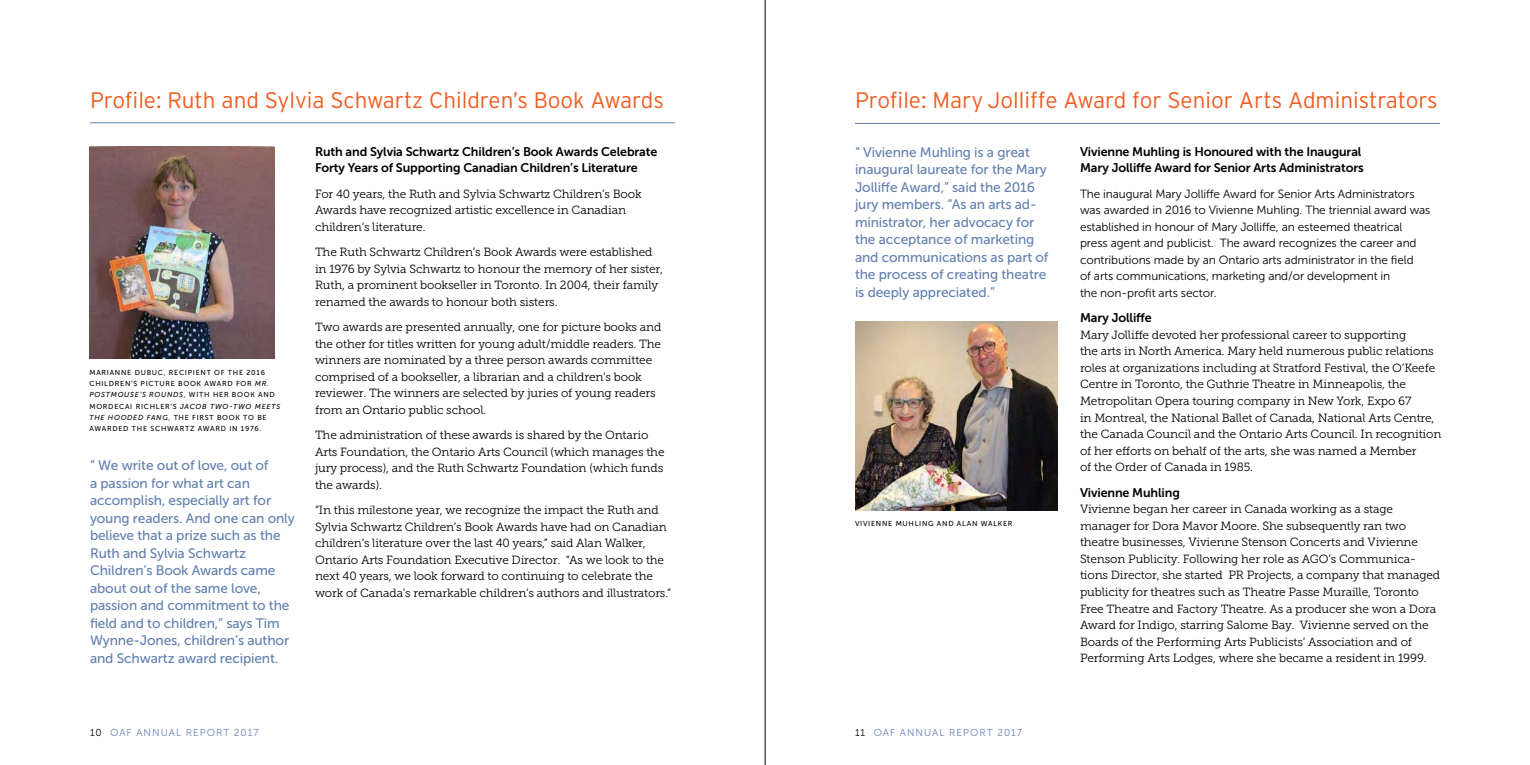
<style>
.page{position:relative;width:1530px;height:765px;background:#fff}
.page>*{position:absolute;margin:0;border:0;box-sizing:border-box;transform-origin:0 0}
.t1{font:300 22.5px "Interstate";color:#f15d22}
.t2{font:13.75px/17.5px "Museo Sans 500";letter-spacing:-.01em;color:#6481b0}
.t3{font:12.5px/16.5px "Museo Sans 700";letter-spacing:-.01em;color:#000}
.t4{font:11.88px/16.6px "Museo Slab 300";letter-spacing:-.01em;color:#000}
.t5{font:11.88px/16.6px "Museo Sans 300";letter-spacing:-.01em;color:#000}
.t6{font:10px "Museo Sans 300";letter-spacing:.1em;color:#6481b0}
.t7{font:7.25px/11.2px "Museo Sans 500";letter-spacing:.1em;color:#000}
.s1{font-style:italic}
.s2{color:#000}
</style>
<div class="page">
<hr style="left:855px;top:123px;width:585px;height:1px;background:#6481b0">
<img style="left:855px;top:321px;width:203px;height:190px">
<hr style="left:765px;top:0;width:1px;height:765px;background:#000">
<hr style="left:90px;top:122px;width:585px;height:1px;background:#6481b0">
<img style="left:89px;top:147px;width:185px;height:211px">
<h1 class="t1" style="left:90px;top:88px;width:575px">Profile: Ruth and Sylvia Schwartz Children’s Book Awards</h1>
<p class="t7" style="left:89px;top:367px;width:192px">MARIANNE DUBUC, RECIPIENT OF THE 2016<br>CHILDREN’S PICTURE BOOK AWARD FOR <span class="s1">MR.<br>POSTMOUSE’S ROUNDS</span>, WITH HER BOOK AND MORDECAI RICHLER’S <span class="s1">JACOB TWO-TWO MEETS THE HOODED FANG</span>, THE FIRST BOOK TO BE AWARDED THE SCHWARTZ AWARD IN 1976.</p>
<p class="t2" style="left:90px;top:457px;width:206px">“ We write out of love, out of<br>a passion for what art can accomplish, especially art for young readers. And one can only believe that a prize such as the<br>Ruth and Sylvia Schwartz<br>Children’s Book Awards came about out of the same love, passion and commitment to the field and to children,” says Tim<br>Wynne-Jones, children’s author and Schwartz award recipient.</p>
<p class="t3" style="left:315px;top:143px;width:344px">Ruth and Sylvia Schwartz Children’s Book Awards Celebrate<br>Forty Years of Supporting Canadian Children’s Literature</p>
<p class="t4" style="left:315px;top:185px;width:328px">For 40 years, the Ruth and Sylvia Schwartz Children’s Book<br>Awards have recognized artistic excellence in Canadian children’s literature.</p>
<p class="t4" style="left:315px;top:244px;width:350px">The Ruth Schwartz Children’s Book Awards were established in 1976 by Sylvia Schwartz to honour the memory of her sister, Ruth, a prominent bookseller in Toronto. In 2004, their family renamed the awards to honour both sisters.</p>
<p class="t4" style="left:315px;top:319px;width:348px">Two awards are presented annually, one for picture books and the other for titles written for young adult/middle readers. The winners are nominated by a three person awards committee comprised of a bookseller, a librarian and a children’s book reviewer. The winners are selected by juries of young readers from an Ontario public school.</p>
<p class="t4" style="left:315px;top:427px;width:351px">The administration of these awards is shared by the Ontario Arts Foundation, the Ontario Arts Council (which manages the jury process), and the Ruth Schwartz Foundation (which funds the awards).</p>
<p class="t4" style="left:315px;top:502px;width:358px">“In this milestone year, we recognize the impact the Ruth and Sylvia Schwartz Children’s Book Awards have had on Canadian children’s literature over the last 40 years,” said Alan Walker, Ontario Arts Foundation Executive Director. “As we look to the next 40 years, we look forward to continuing to celebrate the work of Canada’s remarkable children’s authors and illustrators.”</p>
<p class="t6" style="left:90px;top:727px;width:170px"><span class="s2">10</span> OAF ANNUAL REPORT 2017</p>
<h1 class="t1" style="left:855px;top:88px;width:584px">Profile: Mary Jolliffe Award for Senior Arts Administrators</h1>
<p class="t2" style="left:855px;top:143px;width:195px">“ Vivienne Muhling is a great inaugural laureate for the Mary<br>Jolliffe Award,” said the 2016 jury members. “As an arts ad&shy;ministrator, her advocacy for the acceptance of marketing and communications as part of the process of creating theatre is deeply appreciated.”</p>
<p class="t7" style="left:855px;top:518px;width:159px">VIVIENNE MUHLING AND ALAN WALKER</p>
<p class="t6" style="left:855px;top:727px;width:169px"><span class="s2">11</span> OAF ANNUAL REPORT 2017</p>
<p class="t3" style="left:1080px;top:143px;width:285px">Vivienne Muhling is Honoured with the Inaugural<br>Mary Jolliffe Award for Senior Arts Administrators</p>
<p class="t5" style="left:1080px;top:185px;width:352px">The inaugural Mary Jolliffe Award for Senior Arts Administrators was awarded in 2016 to Vivienne Muhling. The triennial award was established in honour of Mary Jolliffe, an esteemed theatrical press agent and publicist. The award recognizes the career and contributions made by an Ontario arts administrator in the field<br>of arts communications, marketing and/or development in<br>the non-profit arts sector.</p>
<p class="t3" style="left:1080px;top:310px;width:73px">Mary Jolliffe</p>
<p class="t4" style="left:1080px;top:326px;width:363px">Mary Jolliffe devoted her professional career to supporting<br>the arts in North America. Mary held numerous public relations roles at organizations including at Stratford Festival, the O’Keefe Centre in Toronto, the Guthrie Theatre in Minneapolis, the Metropolitan Opera touring company in New York, Expo 67<br>in Montreal, the National Ballet of Canada, National Arts Centre, the Canada Council and the Ontario Arts Council. In recognition of her efforts on behalf of the arts, she was named a Member<br>of the Order of Canada in 1985.</p>
<p class="t3" style="left:1080px;top:484px;width:101px">Vivienne Muhling</p>
<p class="t4" style="left:1080px;top:501px;width:362px">Vivienne began her career in Canada working as a stage manager for Dora Mavor Moore. She subsequently ran two theatre businesses, Vivienne Stenson Concerts and Vivienne Stenson Publicity. Following her role as AGO’s Communica&shy;tions Director, she started PR Projects, a company that managed publicity for theatres such as Theatre Passe Muraille, Toronto Free Theatre and Factory Theatre. As a producer she won a Dora Award for Indigo, starring Salome Bay. Vivienne served on the Boards of the Performing Arts Publicists’ Association and of Performing Arts Lodges, where she became a resident in 1999.</p>
</div>
